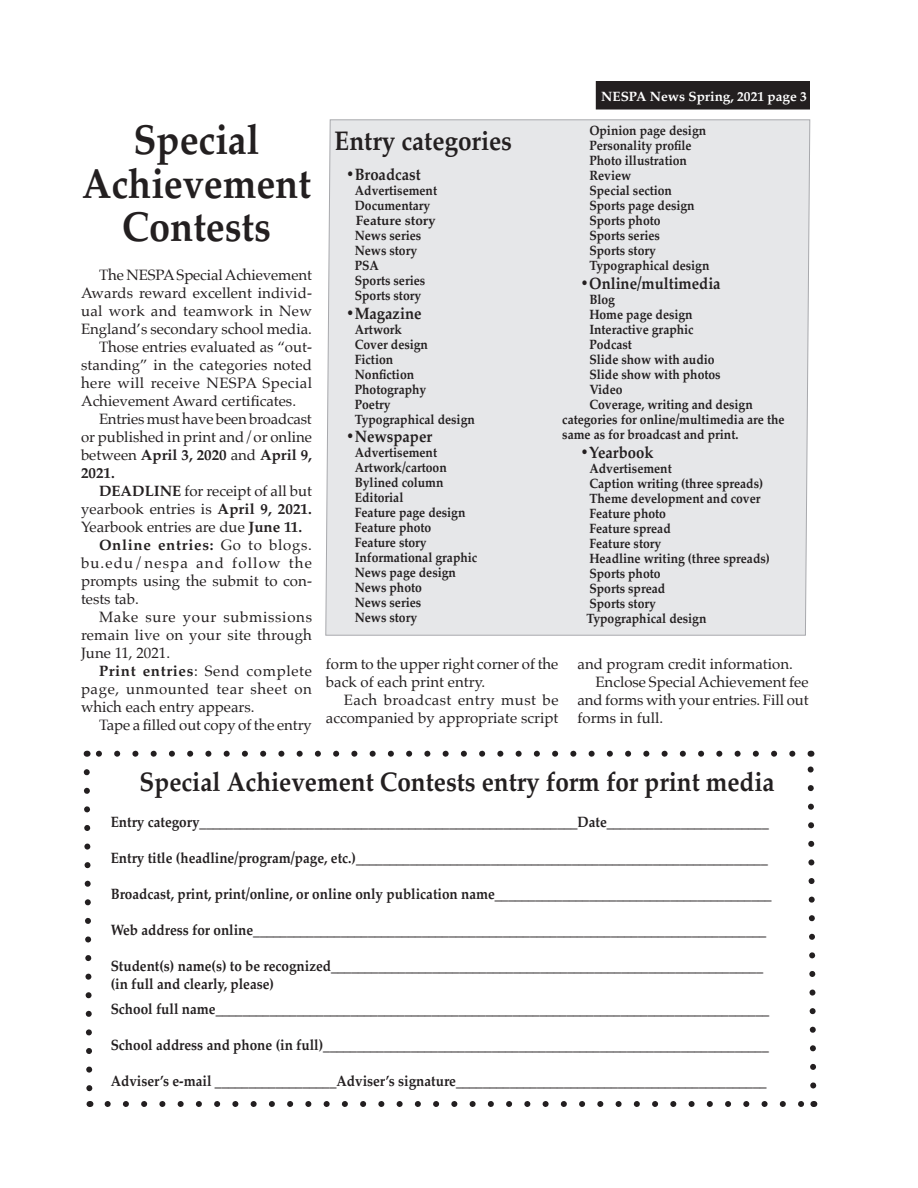
<style>
.page{position:relative;width:918px;height:1188px;background:#fff}
.page>*{position:absolute;margin:0;border:0;box-sizing:border-box;transform-origin:0 0}
.Headline{font:700 42px/43.5px "Palatino";color:#231f20;text-align:center;scale:.9 1}
.Briefs_headline{font:700 27px "Palatino";color:#231f20;scale:.9 1}
.Subhead_1{font:700 16.5px "Palatino";color:#231f20;scale:.9 1}
.Body_text{font:15px/18px "Palatino";color:#231f20;text-align:justify}
.Subhead_1-2{font:700 15px "Palatino";color:#231f20;scale:.9 1}
.Subhead_1-3{font:700 13.5px/15px "Palatino";color:#231f20;scale:.9 1}
.Body_text_a{font:700 13.5px "Palatino";color:#fff}
.Body_text-2{font:700 13.5px "Palatino";color:#231f20}
.s1{font-weight:700}
</style>
<div class="page">
<div style="left:325px;top:119px;width:485px;height:517px;background:#e6e7e9"></div>
<svg style="left:108px;top:1101px;width:696px;height:6px"></svg>
<svg style="left:96px;top:751px;width:696px;height:6px"></svg>
<svg style="left:83px;top:769px;width:11px;height:338px"></svg>
<svg style="left:807px;top:751px;width:10px;height:338px"></svg>
<div style="left:597px;top:82px;width:212px;height:27px;background:#231f20"></div>
<div style="left:596px;top:81px;width:214px;height:29px;border:2px solid #231f20"></div>
<p class="Body_text_a" style="left:601px;top:85px;width:207px">NESPA News Spring, 2021 page 3</p>
<p class="Headline" style="left:134px;top:117px;width:141px">Special</p>
<p class="Headline" style="left:82px;top:161px;width:256px">Achievement<br>Contests</p>
<p class="Subhead_1" style="left:346px;top:160px;width:85px">•Broadcast</p>
<p class="Briefs_headline" style="left:335px;top:118px;width:199px">Entry categories</p>
<p class="Subhead_1-3" style="left:589px;top:123px;width:131px">Opinion page design</p>
<p class="Subhead_1-3" style="left:589px;top:138px;width:115px">Personality profile</p>
<p class="Subhead_1-3" style="left:589px;top:153px;width:110px">Photo illustration</p>
<p class="Subhead_1-3" style="left:589px;top:168px;width:48px">Review</p>
<p class="Subhead_1-3" style="left:589px;top:183px;width:93px">Special section</p>
<p class="Subhead_1-3" style="left:589px;top:198px;width:118px">Sports page design</p>
<p class="Subhead_1-3" style="left:589px;top:213px;width:81px">Sports photo</p>
<p class="Subhead_1-3" style="left:589px;top:228px;width:80px">Sports series</p>
<p class="Subhead_1-3" style="left:589px;top:243px;width:75px">Sports story</p>
<p class="Subhead_1-3" style="left:589px;top:258px;width:135px">Typographical design</p>
<p class="Subhead_1" style="left:580px;top:269px;width:158px">•Online/multimedia</p>
<p class="Subhead_1-3" style="left:589px;top:292px;width:30px">Blog</p>
<p class="Subhead_1-3" style="left:589px;top:307px;width:116px">Home page design</p>
<p class="Subhead_1-3" style="left:589px;top:322px;width:117px">Interactive graphic</p>
<p class="Subhead_1-3" style="left:589px;top:337px;width:49px">Podcast</p>
<p class="Subhead_1-3" style="left:589px;top:352px;width:141px">Slide show with audio</p>
<p class="Subhead_1-3" style="left:589px;top:367px;width:147px">Slide show with photos</p>
<p class="Subhead_1-3" style="left:589px;top:382px;width:38px">Video</p>
<p class="Subhead_1-3" style="left:562px;top:397px;width:248px;text-indent:27px">Coverage, writing and design categories for online/multimedia are the same as for broadcast and print.</p>
<p class="Subhead_1" style="left:580px;top:438px;width:83px">•Yearbook</p>
<p class="Subhead_1-3" style="left:589px;top:460px;width:93px">Advertisement</p>
<p class="Subhead_1-3" style="left:589px;top:475px;width:195px">Caption writing (three spreads)</p>
<p class="Subhead_1-3" style="left:589px;top:490px;width:192px">Theme development and cover</p>
<p class="Subhead_1-3" style="left:589px;top:505px;width:87px">Feature photo</p>
<p class="Subhead_1-3" style="left:589px;top:520px;width:92px">Feature spread</p>
<p class="Subhead_1-3" style="left:589px;top:535px;width:81px">Feature story</p>
<p class="Subhead_1-3" style="left:589px;top:550px;width:202px">Headline writing (three spreads)</p>
<p class="Subhead_1-3" style="left:589px;top:565px;width:81px">Sports photo</p>
<p class="Subhead_1-3" style="left:589px;top:580px;width:86px">Sports spread</p>
<p class="Subhead_1-3" style="left:589px;top:595px;width:75px">Sports story</p>
<p class="Subhead_1-3" style="left:586px;top:610px;width:135px">Typographical design</p>
<p class="Subhead_1-3" style="left:355px;top:182px;width:93px">Advertisement</p>
<p class="Subhead_1-3" style="left:355px;top:197px;width:85px">Documentary</p>
<p class="Body_text-2" style="left:356px;top:209px;width:81px">Feature story</p>
<p class="Subhead_1-3" style="left:355px;top:227px;width:75px">News series</p>
<p class="Subhead_1-3" style="left:355px;top:242px;width:71px">News story</p>
<p class="Subhead_1-3" style="left:355px;top:257px;width:29px">PSA</p>
<p class="Subhead_1-3" style="left:355px;top:272px;width:80px">Sports series</p>
<p class="Subhead_1-3" style="left:355px;top:287px;width:75px">Sports story</p>
<p class="Subhead_1" style="left:346px;top:299px;width:86px">•Magazine</p>
<p class="Subhead_1-3" style="left:355px;top:321px;width:54px">Artwork</p>
<p class="Subhead_1-3" style="left:355px;top:336px;width:83px">Cover design</p>
<p class="Subhead_1-3" style="left:355px;top:351px;width:44px">Fiction</p>
<p class="Subhead_1-3" style="left:355px;top:366px;width:67px">Nonfiction</p>
<p class="Subhead_1-3" style="left:355px;top:381px;width:81px">Photography</p>
<p class="Subhead_1-3" style="left:355px;top:396px;width:41px">Poetry</p>
<p class="Subhead_1-3" style="left:355px;top:411px;width:135px">Typographical design</p>
<p class="Subhead_1" style="left:346px;top:423px;width:98px">•Newspaper</p>
<p class="Subhead_1-3" style="left:355px;top:445px;width:93px">Advertisement</p>
<p class="Subhead_1-3" style="left:355px;top:460px;width:104px">Artwork/cartoon</p>
<p class="Subhead_1-3" style="left:355px;top:475px;width:100px">Bylined column</p>
<p class="Subhead_1-3" style="left:355px;top:490px;width:55px">Editorial</p>
<p class="Subhead_1-3" style="left:355px;top:505px;width:124px">Feature page design</p>
<p class="Subhead_1-3" style="left:355px;top:520px;width:87px">Feature photo</p>
<p class="Subhead_1-3" style="left:355px;top:535px;width:81px">Feature story</p>
<p class="Subhead_1-3" style="left:355px;top:550px;width:138px">Informational graphic</p>
<p class="Subhead_1-3" style="left:355px;top:565px;width:114px">News page design</p>
<p class="Subhead_1-3" style="left:355px;top:580px;width:76px">News photo</p>
<p class="Subhead_1-3" style="left:355px;top:595px;width:75px">News series</p>
<p class="Subhead_1-3" style="left:355px;top:610px;width:71px">News story</p>
<p class="Body_text" style="left:81px;top:266px;width:233px;text-indent:18px">The NESPA Special Achievement Awards reward excellent individ&shy;ual work and teamwork in New England’s secondary school media.</p>
<p class="Body_text" style="left:81px;top:338px;width:233px;text-indent:18px">Those entries evaluated as “out&shy;standing” in the categories noted here will receive NESPA Special Achievement Award certificates.</p>
<p class="Body_text" style="left:81px;top:410px;width:233px;text-indent:18px">Entries must have been broadcast or published in print and/or online between <span class="s1">April 3, 2020</span> and <span class="s1">April 9, 2021.</span></p>
<p class="Body_text" style="left:81px;top:482px;width:233px;text-indent:18px"><span class="s1">DEADLINE</span> for receipt of all but yearbook entries is <span class="s1">April 9, 2021.<br></span>Yearbook entries are due <span class="s1">June 11.</span></p>
<p class="Body_text" style="left:81px;top:536px;width:233px;text-indent:18px"><span class="s1">Online entries:</span> Go to blogs. bu.edu/nespa and follow the prompts using the submit to con&shy;tests tab.</p>
<p class="Body_text" style="left:81px;top:608px;width:233px;text-indent:18px">Make sure your submissions remain live on your site through June 11, 2021.</p>
<p class="Body_text" style="left:81px;top:662px;width:232px;text-indent:18px"><span class="s1">Print entries</span>: Send complete page, unmounted tear sheet on which each entry appears.</p>
<p class="Body_text" style="left:99px;top:716px;width:214px">Tape a filled out copy of the entry</p>
<p class="Body_text" style="left:326px;top:655px;width:234px">form to the upper right corner of the back of each print entry.</p>
<p class="Body_text" style="left:326px;top:691px;width:234px;text-align:right">Each broadcast entry must be accompanied by appropriate script</p>
<p class="Body_text" style="left:578px;top:655px;width:217px">and program credit information.</p>
<p class="Body_text" style="left:578px;top:673px;width:233px;text-indent:18px">Enclose Special Achievement fee and forms with your entries. Fill out forms in full.</p>
<p class="Briefs_headline" style="left:140px;top:758px;width:707px">Special Achievement Contests entry form for print media</p>
<p class="Subhead_1-2" style="left:111px;top:809px;width:733px">Entry category________________________________________________________Date________________________</p>
<p class="Subhead_1-2" style="left:111px;top:845px;width:732px">Entry title (headline/program/page, etc.)_____________________________________________________________</p>
<p class="Subhead_1-2" style="left:111px;top:881px;width:736px">Broadcast, print, print/online, or online only publication name_________________________________________</p>
<p class="Subhead_1-2" style="left:111px;top:917px;width:730px">Web address for online____________________________________________________________________________</p>
<p class="Subhead_1-2" style="left:111px;top:953px;width:726px">Student(s) name(s) to be recognized________________________________________________________________</p>
<p class="Subhead_1-2" style="left:111px;top:971px;width:183px">(in full and clearly, please)</p>
<p class="Subhead_1-2" style="left:111px;top:996px;width:733px">School full name__________________________________________________________________________________</p>
<p class="Subhead_1-2" style="left:111px;top:1032px;width:733px">School address and phone (in full)__________________________________________________________________</p>
<p class="Subhead_1-2" style="left:111px;top:1068px;width:730px">Adviser’s e-mail __________________Adviser’s signature______________________________________________</p>
</div>
